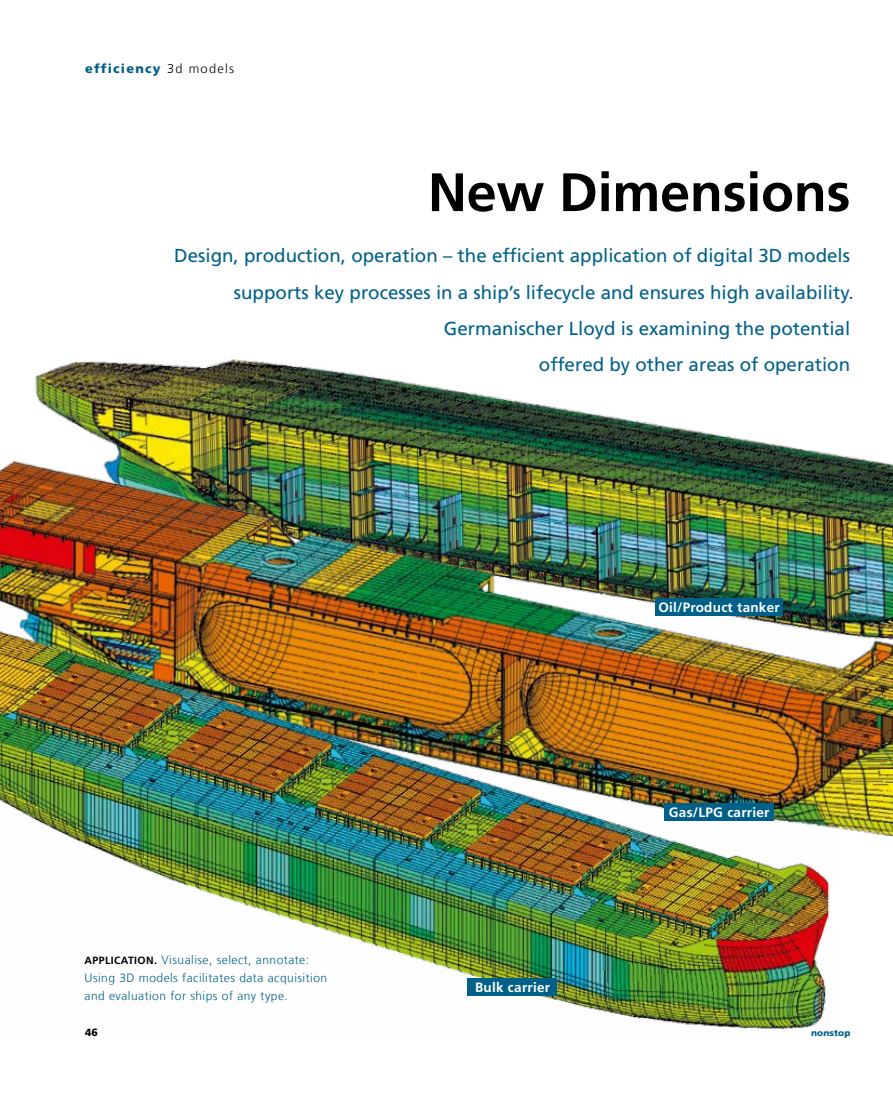
<style>
.page{position:relative;width:893px;height:1106px;background:#fff}
.page>*{position:absolute;margin:0;border:0;box-sizing:border-box;transform-origin:0 0}
.t1{font:700 54px "Frutiger LT Com";letter-spacing:-.005em;color:#000}
.t2{font:18.75px/36px "Frutiger LT Com";color:#006088;text-align:right}
.t3{font:700 13.5px "Frutiger LT Com";letter-spacing:.02em;color:#fff}
.t4{font:900 12.75px "Frutiger LT Com";letter-spacing:.1em;color:#006088}
.t5{font:300 12px/18px "Frutiger LT Com";letter-spacing:.04em;color:#006088}
.t6{font:900 10.5px "Frutiger LT Com";color:#000}
.t7{font:900 9px "Frutiger LT Com";letter-spacing:.015em;color:#006088}
.s1{font-weight:300;color:#000}
.s2{font-weight:700;font-size:10.5px;color:#000}
</style>
<div class="page">
<img style="left:35px;top:359px;width:798px;height:95px">
<img style="left:0;top:454px;width:893px;height:383px">
<img style="left:0;top:611px;width:833px;height:420px">
<div style="left:468px;top:978px;width:89px;height:17px;background:#006088"></div>
<div style="left:664px;top:803px;width:110px;height:17px;background:#006088"></div>
<div style="left:655px;top:598px;width:128px;height:17px;background:#006088"></div>
<p class="t4" style="left:85px;top:61px;width:151px">efficiency <span class="s1">3d models</span></p>
<h1 class="t1" style="left:428px;top:161px;width:424px">New Dimensions</h1>
<p class="t2" style="left:174px;top:238px;width:681px">Design, production, operation – the efficient application of digital 3D models supports key processes in a ship’s lifecycle and ensures high availability.<br>Germanischer Lloyd is examining the potential<br>offered by other areas of operation</p>
<p class="t3" style="left:658px;top:599px;width:123px">Oil/Product tanker</p>
<p class="t5" style="left:85px;top:950px;width:244px"><span class="s2">Application.</span> Visualise, select, annotate:<br>Using 3D models facilitates data acquisition and evaluation for ships of any type.</p>
<p class="t3" style="left:475px;top:979px;width:76px">Bulk carrier</p>
<p class="t3" style="left:669px;top:804px;width:102px">Gas/LPG carrier</p>
<p class="t6" style="left:85px;top:1025px;width:15px">46</p>
<p class="t7" style="left:811px;top:1027px;width:41px">nonstop</p>
</div>
